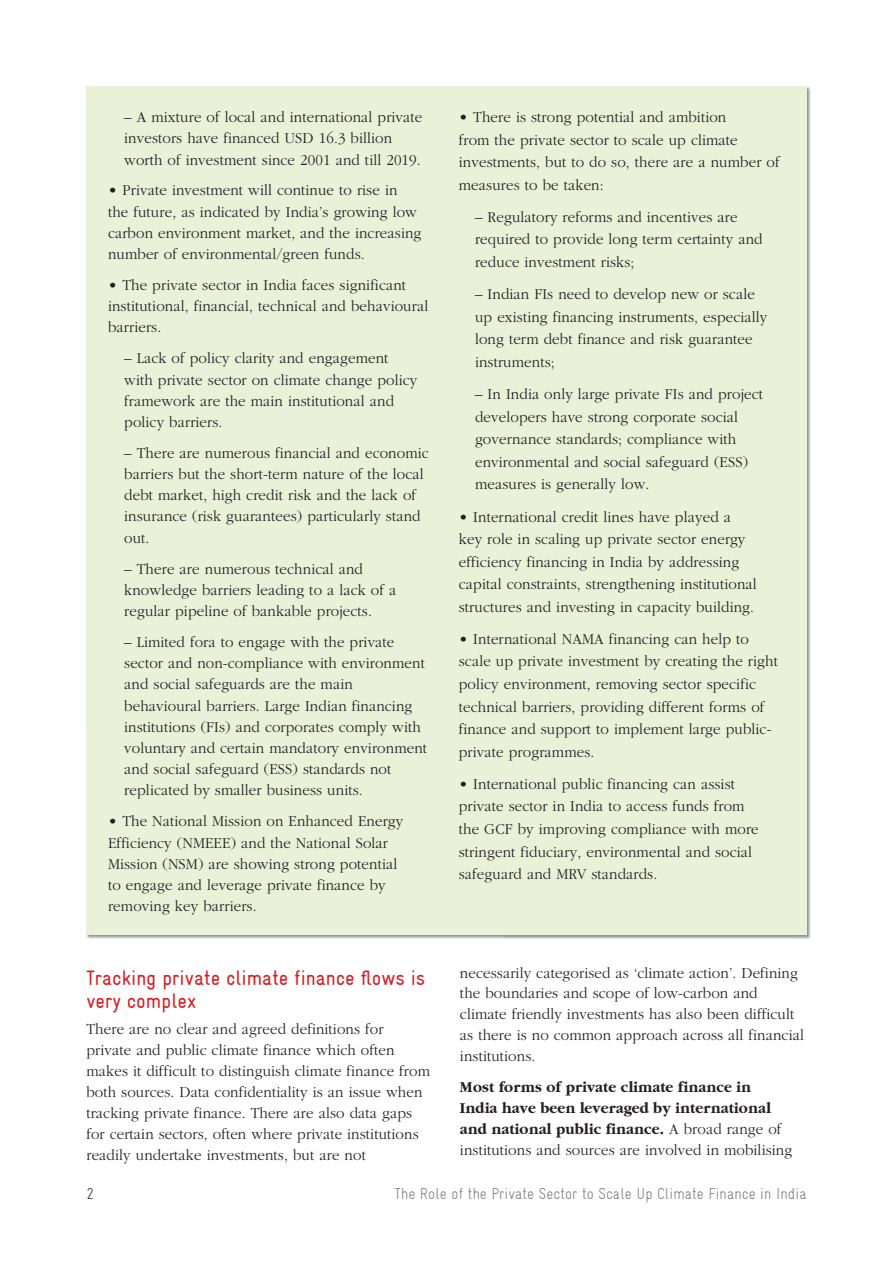
<style>
.page{position:relative;width:893px;height:1263px;background:#fff}
.page>*{position:absolute;margin:0;border:0;box-sizing:border-box;transform-origin:0 0}
.t1{font:condensed 21px/23.2px "Gravur";color:#d81c23}
.t2{font:300 15.75px/21.1px "Garamond";letter-spacing:.01em;color:#231f20;scale:.95 1}
.t3{font:700 15.75px/21px "Garamond";letter-spacing:.01em;color:#231f20;scale:.95 1}
.t4{font:300 condensed 15.75px "Gravur";letter-spacing:.01em;color:#6c6d70;scale:.95 1}
.t5{font:300 condensed 15.75px "Gravur";color:#231f20;scale:.95 1}
.s1{font-weight:300}
</style>
<div class="page">
<div style="left:86px;top:86px;width:721px;height:849px;background:#eaf1d8"></div>
<p class="t2" style="left:124px;top:107px;width:315px">– A mixture of local and international private investors have financed USD 16.3 billion worth of investment since 2001 and till 2019.</p>
<p class="t2" style="left:108px;top:180px;width:331px">• Private investment will continue to rise in the future, as indicated by India’s growing low carbon environment market, and the increasing number of environmental/green funds.</p>
<p class="t2" style="left:108px;top:275px;width:339px">• The private sector in India faces significant institutional, financial, technical and behavioural barriers.</p>
<p class="t2" style="left:124px;top:348px;width:310px">– Lack of policy clarity and engagement with private sector on climate change policy framework are the main institutional and policy barriers.</p>
<p class="t2" style="left:124px;top:442px;width:322px">– There are numerous financial and economic barriers but the short-term nature of the local debt market, high credit risk and the lack of insurance (risk guarantees) particularly stand out.</p>
<p class="t2" style="left:124px;top:558px;width:288px">– There are numerous technical and knowledge barriers leading to a lack of a regular pipeline of bankable projects.</p>
<p class="t2" style="left:124px;top:631px;width:320px">– Limited fora to engage with the private sector and non-compliance with environment and social safeguards are the main behavioural barriers. Large Indian financing institutions (FIs) and corporates comply with voluntary and certain mandatory environment and social safeguard (ESS) standards not replicated by smaller business units.</p>
<p class="t2" style="left:108px;top:811px;width:312px">• The National Mission on Enhanced Energy Efficiency (NMEEE) and the National Solar Mission (NSM) are showing strong potential to engage and leverage private finance by removing key barriers.</p>
<h1 class="t1" style="left:86px;top:965px;width:340px">Tracking private climate finance flows is very complex</h1>
<p class="t2" style="left:86px;top:1019px;width:363px">There are no clear and agreed definitions for private and public climate finance which often makes it difficult to distinguish climate finance from both sources. Data confidentiality is an issue when tracking private finance. There are also data gaps for certain sectors, often where private institutions readily undertake investments, but are not</p>
<p class="t2" style="left:459px;top:106px;width:339px;line-height:22.5px">• There is strong potential and ambition<br>from the private sector to scale up climate investments, but to do so, there are a number of measures to be taken:</p>
<p class="t2" style="left:475px;top:206px;width:304px;line-height:22.5px">– Regulatory reforms and incentives are required to provide long term certainty and reduce investment risks;</p>
<p class="t2" style="left:475px;top:283px;width:309px;line-height:22.5px">– Indian FIs need to develop new or scale up existing financing instruments, especially long term debt finance and risk guarantee instruments;</p>
<p class="t2" style="left:475px;top:383px;width:305px;line-height:22.5px">– In India only large private FIs and project developers have strong corporate social governance standards; compliance with environmental and social safeguard (ESS) measures is generally low.</p>
<p class="t2" style="left:459px;top:505px;width:315px;line-height:22.5px">• International credit lines have played a key role in scaling up private sector energy efficiency financing in India by addressing capital constraints, strengthening institutional structures and investing in capacity building.</p>
<p class="t2" style="left:459px;top:628px;width:337px;line-height:22.5px">• International NAMA financing can help to scale up private investment by creating the right policy environment, removing sector specific technical barriers, providing different forms of finance and support to implement large public&shy;private programmes.</p>
<p class="t2" style="left:459px;top:773px;width:317px;line-height:22.5px">• International public financing can assist private sector in India to access funds from the GCF by improving compliance with more stringent fiduciary, environmental and social safeguard and MRV standards.</p>
<p class="t2" style="left:460px;top:962px;width:364px">necessarily categorised as ‘climate action’. Defining the boundaries and scope of low-carbon and climate friendly investments has also been difficult as there is no common approach across all financial institutions.</p>
<p class="t3" style="left:460px;top:1076px;width:351px">Most forms of private climate finance in India have been leveraged by international and national public finance. <span class="s1">A broad range of institutions and sources are involved in mobilising</span></p>
<p class="t5" style="left:86px;top:1185px;width:9px">2</p>
<p class="t4" style="left:395px;top:1184px;width:435px">The Role of the Private Sector to Scale Up Climate Finance in India</p>
</div>
